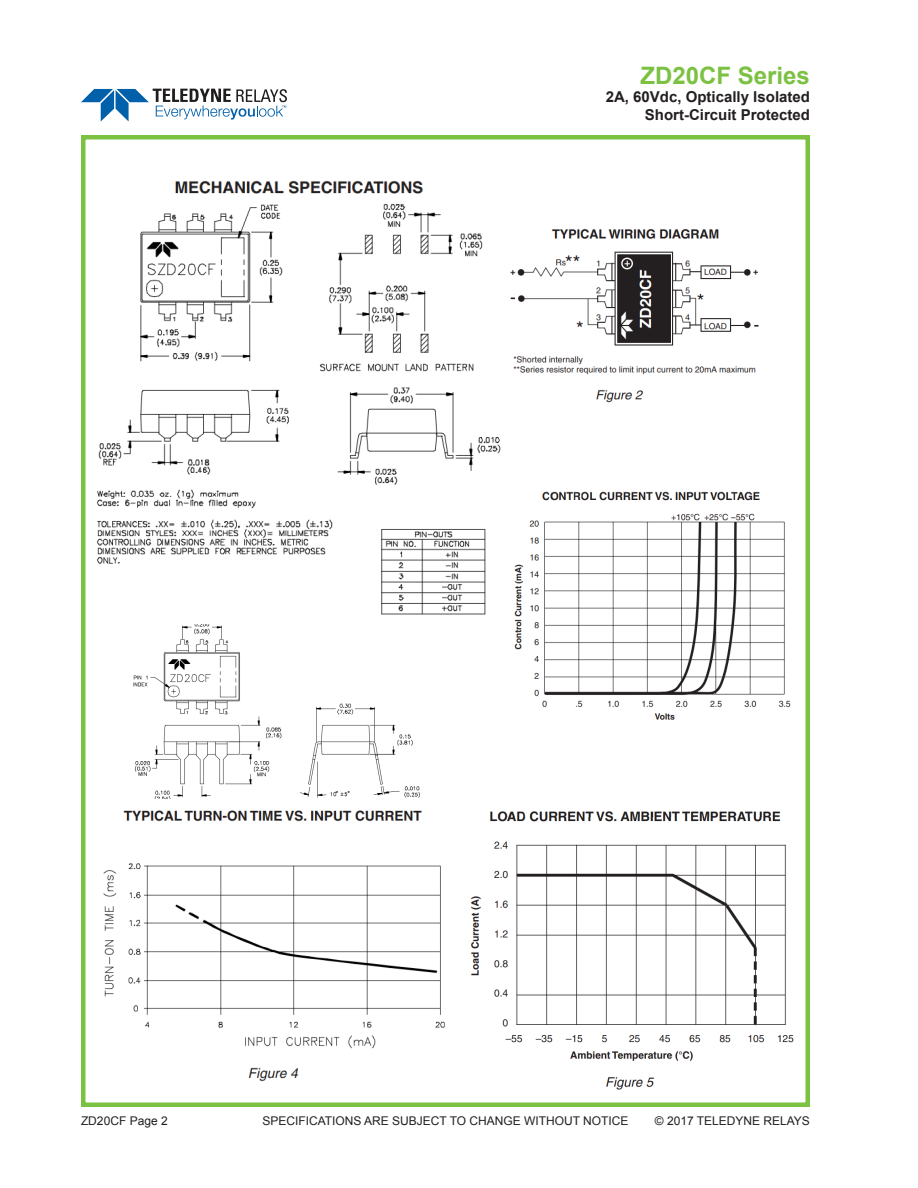
<style>
.page{position:relative;width:918px;height:1188px;background:#fff}
.page>*{position:absolute;margin:0;border:0;box-sizing:border-box;transform-origin:0 0}
.t1{font:700 24px "Arial";color:#7bc142}
.t2{font:700 15px/18px "Arial";color:#231f20;text-align:right}
.t3{font:12px "Arial";color:#231f20}
</style>
<div class="page">
<div style="left:81px;top:135px;width:729px;height:972px;border:4px solid #7bc142"></div>
<svg style="left:81px;top:89px;width:206px;height:33px"></svg>
<img style="left:133px;top:624px;width:287px;height:175px">
<img style="left:510px;top:229px;width:249px;height:174px">
<img style="left:514px;top:491px;width:277px;height:229px">
<img style="left:97px;top:181px;width:404px;height:434px">
<img style="left:103px;top:810px;width:342px;height:272px">
<img style="left:471px;top:811px;width:323px;height:279px">
<h1 class="t1" style="left:641px;top:60px;width:171px">ZD20CF Series</h1>
<p class="t2" style="left:606px;top:89px;width:206px">2A, 60Vdc, Optically Isolated<br>Short-Circuit Protected</p>
<p class="t3" style="left:81px;top:1112px;width:88px">ZD20CF Page 2</p>
<p class="t3" style="left:262px;top:1112px;width:368px">SPECIFICATIONS ARE SUBJECT TO CHANGE WITHOUT NOTICE</p>
<p class="t3" style="left:655px;top:1112px;width:157px">© 2017 TELEDYNE RELAYS</p>
</div>
